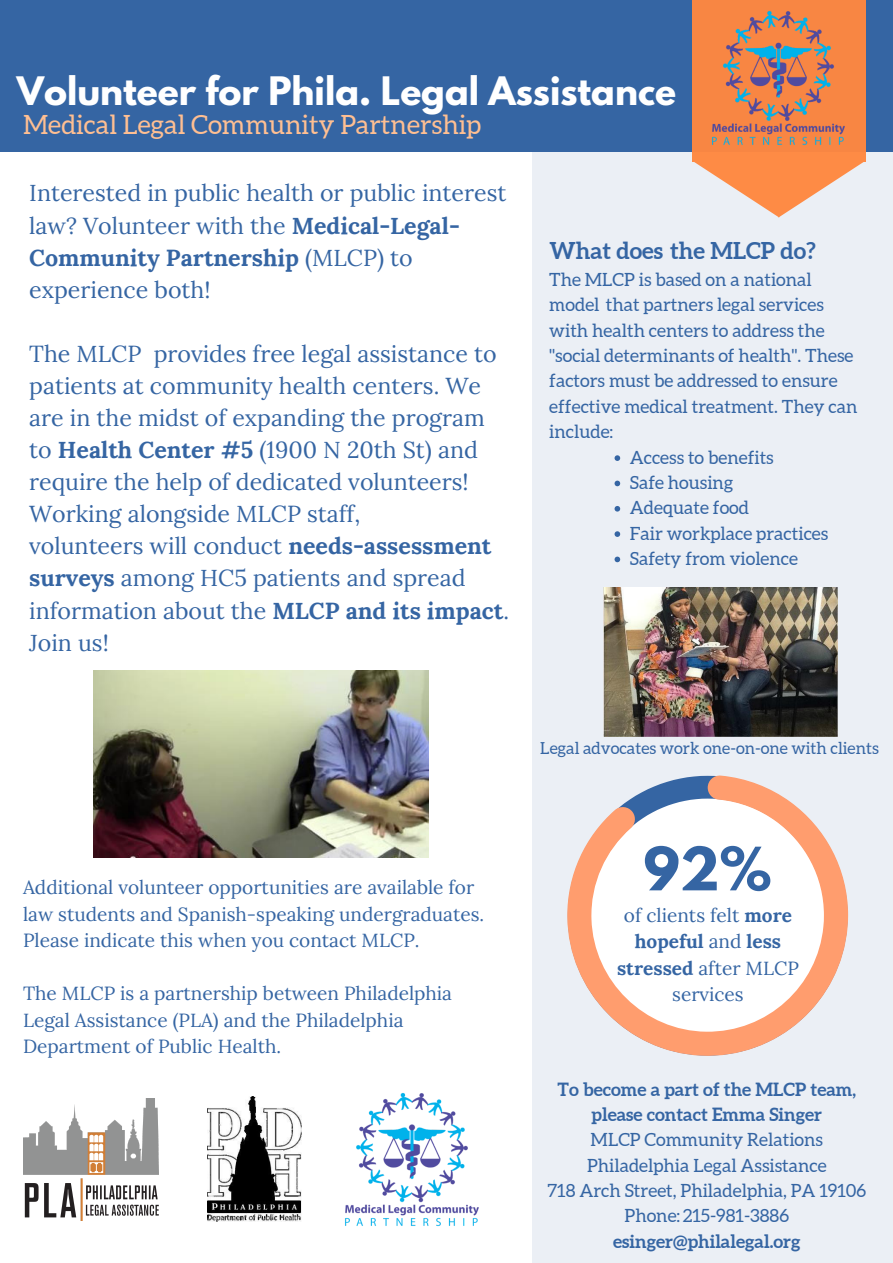
<style>
.page{position:relative;width:893px;height:1263px;background:#fff}
.page>*{position:absolute;margin:0;border:0;box-sizing:border-box;transform-origin:0 0}
.t1{font:700 52.95px "League Spartan";color:#3565a3}
.t2{font:700 34.72px "League Spartan";color:#fff}
.t3{font:26.47px "Aleo";color:#ffbf92}
.t4{font:23.17px/32.1px "Lora";color:#3565a3}
.t5{font:700 23.17px "Aleo";color:#3565a3}
.t6{font:19.05px/26.5px "Lora";color:#3565a3}
.t7{font:18.23px/25.3px "Aleo";color:#3565a3}
.t8{font:700 18.23px/25.3px "Aleo";color:#3565a3;text-align:center}
.t9{font:16.58px "Aleo";color:#3565a3}
.s1{font-weight:700}
</style>
<div class="page">
<div style="left:0;top:0;width:893px;height:151px;background:#3565a3"></div>
<div style="left:532px;top:151px;width:361px;height:1112px;background:#ebeff5"></div>
<div style="left:692px;top:0;width:173px;height:162px;background:#f88643"></div>
<svg style="left:694px;top:162px;width:170px;height:56px"></svg>
<img style="left:712px;top:11px;width:133px;height:135px">
<img style="left:345px;top:1093px;width:134px;height:134px">
<img style="left:207px;top:1096px;width:94px;height:126px">
<img style="left:24px;top:1098px;width:134px;height:123px">
<img style="left:603px;top:587px;width:235px;height:149px">
<img style="left:94px;top:671px;width:335px;height:187px">
<svg style="left:615px;top:455px;width:5px;height:6px"></svg>
<svg style="left:615px;top:481px;width:5px;height:5px"></svg>
<svg style="left:615px;top:506px;width:5px;height:6px"></svg>
<svg style="left:615px;top:531px;width:5px;height:6px"></svg>
<svg style="left:615px;top:557px;width:5px;height:5px"></svg>
<svg style="left:567px;top:775px;width:281px;height:281px"></svg>
<svg style="left:603px;top:811px;width:208px;height:208px;background:#fef5f1"></svg>
<h2 class="t2" style="left:17px;top:73px;width:661px">Volunteer for Phila. Legal Assistance</h2>
<p class="t3" style="left:23px;top:110px;width:460px">Medical Legal Community Partnership</p>
<p class="t4" style="left:29px;top:177px;width:479px">Interested in public health or public interest law? Volunteer with the <span class="s1">Medical-Legal-Community Partnership</span> (MLCP) to experience both!</p>
<p class="t4" style="left:29px;top:337px;width:481px">The MLCP provides free legal assistance to patients at community health centers. We are in the midst of expanding the program to <span class="s1">Health Center #5</span> (1900 N 20th St) and require the help of dedicated volunteers!<br>Working alongside MLCP staff,<br>volunteers will conduct <span class="s1">needs-assessment surveys</span> among HC5 patients and spread information about the <span class="s1">MLCP and its impact</span>.<br>Join us!</p>
<p class="t5" style="left:550px;top:237px;width:268px">What does the MLCP do?</p>
<p class="t7" style="left:549px;top:267px;width:310px">The MLCP is based on a national model that partners legal services with health centers to address the "social determinants of health". These factors must be addressed to ensure effective medical treatment. They can include:</p>
<p class="t7" style="left:630px;top:444px;width:200px">Access to benefits<br>Safe housing<br>Adequate food<br>Fair workplace practices<br>Safety from violence</p>
<p class="t6" style="left:23px;top:874px;width:463px">Additional volunteer opportunities are available for law students and Spanish-speaking undergraduates.<br>Please indicate this when you contact MLCP.</p>
<p class="t6" style="left:23px;top:980px;width:431px">The MLCP is a partnership between Philadelphia<br>Legal Assistance (PLA) and the Philadelphia<br>Department of Public Health.</p>
<p class="t9" style="left:540px;top:738px;width:340px">Legal advocates work one-on-one with clients</p>
<h1 class="t1" style="left:643px;top:843px;width:130px">92%</h1>
<p class="t6" style="left:617px;top:902px;width:183px;text-align:center">of clients felt <span class="s1">more hopeful</span> and <span class="s1">less stressed</span> after MLCP services</p>
<p class="t8" style="left:558px;top:1076px;width:300px">To become a part of the MLCP team, please contact Emma Singer</p>
<p class="t7" style="left:547px;top:1127px;width:320px;text-align:center">MLCP Community Relations<br>Philadelphia Legal Assistance<br>718 Arch Street, Philadelphia, PA 19106<br>Phone:215-981-3886</p>
<p class="t8" style="left:613px;top:1228px;width:189px">esinger@philalegal.org</p>
</div>
